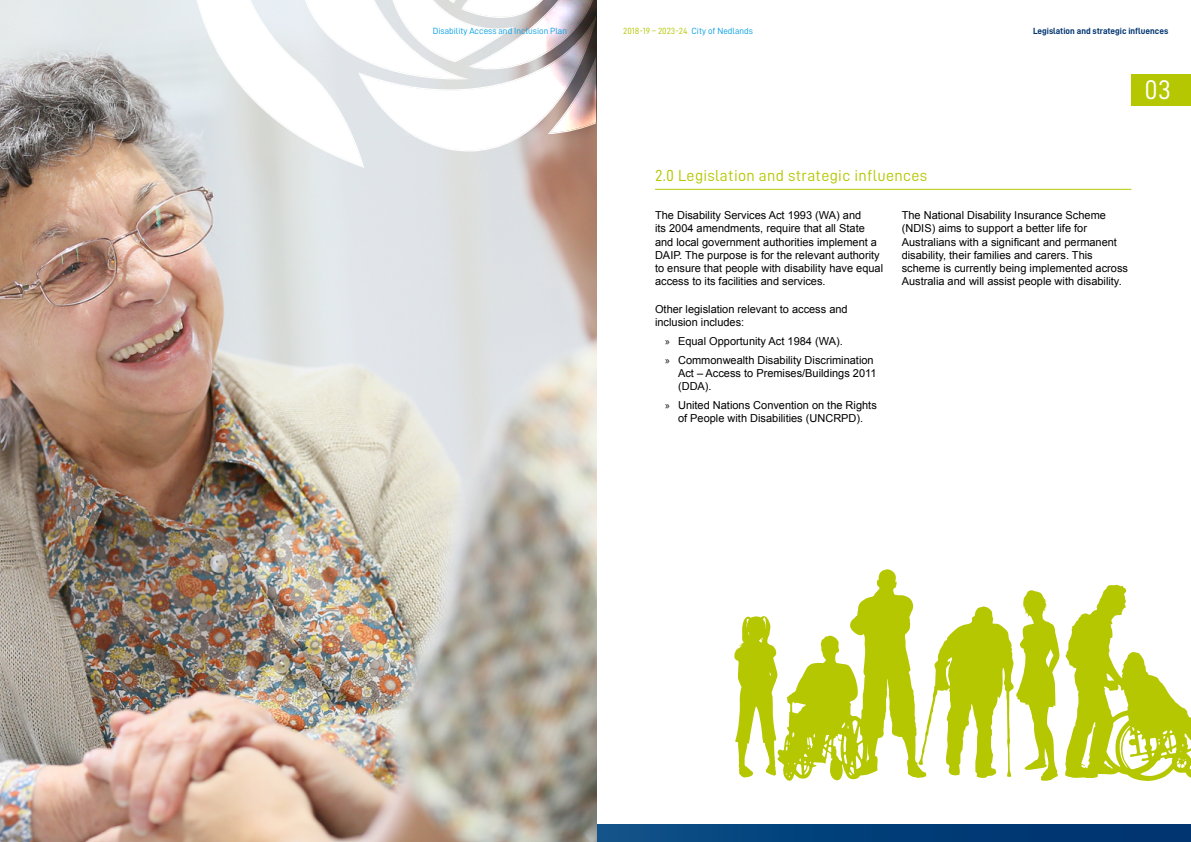
<style>
.page{position:relative;width:1191px;height:842px;background:#fff}
.page>*{position:absolute;margin:0;border:0;box-sizing:border-box;transform-origin:0 0}
.t1{font:27px "D DIN";color:#fff}
.t2{font:16px "D DIN";letter-spacing:.02em;color:#b5c700}
.t3{font:11px/13.2px "Arial";color:#000}
.t4{font:9px "D DIN Bold";color:#003571}
.t5{font:9px "D DIN";color:#009ee3}
.t6{font:9px "D DIN";color:#b5c700}
.s1{color:#009ee3}
.s2{font-family:"Myriad Pro"}
</style>
<div class="page">
<svg style="left:596px;top:825px;width:595px;height:17px"></svg>
<img style="left:0;top:0;width:596px;height:842px">
<svg style="left:299px;top:0;width:297px;height:211px"></svg>
<svg style="left:190px;top:0;width:289px;height:168px"></svg>
<div style="left:1131px;top:74px;width:60px;height:31px;background:#b5c700"></div>
<hr style="left:655px;top:189px;width:476px;height:1px;background:#b5c700">
<svg style="left:1065px;top:584px;width:126px;height:197px"></svg>
<svg style="left:734px;top:569px;width:325px;height:212px"></svg>
<p class="t5" style="left:433px;top:26px;width:136px">Disability Access and Inclusion Plan</p>
<p class="t6" style="left:623px;top:26px;width:131px">2018-19 – 2023-24 <span class="s1">City of Nedlands</span></p>
<p class="t4" style="left:1033px;top:26px;width:137px">Legislation and strategic influences</p>
<h1 class="t1" style="left:1144px;top:75px;width:28px">03</h1>
<h2 class="t2" style="left:655px;top:166px;width:274px">2.0 Legislation and strategic influences</h2>
<p class="t3" style="left:655px;top:209px;width:230px">The Disability Services Act 1993 (WA) and<br>its 2004 amendments, require that all State and local government authorities implement a DAIP. The purpose is for the relevant authority to ensure that people with disability have equal access to its facilities and services.</p>
<p class="t3" style="left:655px;top:302px;width:194px">Other legislation relevant to access and inclusion includes:</p>
<p class="t3" style="left:665px;top:331px;width:210px;line-height:18.9px"><span class="s2">»</span> Equal Opportunity Act 1984 (WA).<br><span class="s2">»</span> Commonwealth Disability Discrimination</p>
<p class="t3" style="left:678px;top:366px;width:200px">Act – Access to Premises/Buildings 2011 (DDA).</p>
<p class="t3" style="left:665px;top:398px;width:213px;text-align:center"><span class="s2">»</span> United Nations Convention on the Rights of People with Disabilities (UNCRPD).</p>
<p class="t3" style="left:901px;top:209px;width:228px">The National Disability Insurance Scheme (NDIS) aims to support a better life for Australians with a significant and permanent disability, their families and carers. This scheme is currently being implemented across Australia and will assist people with disability.</p>
</div>
